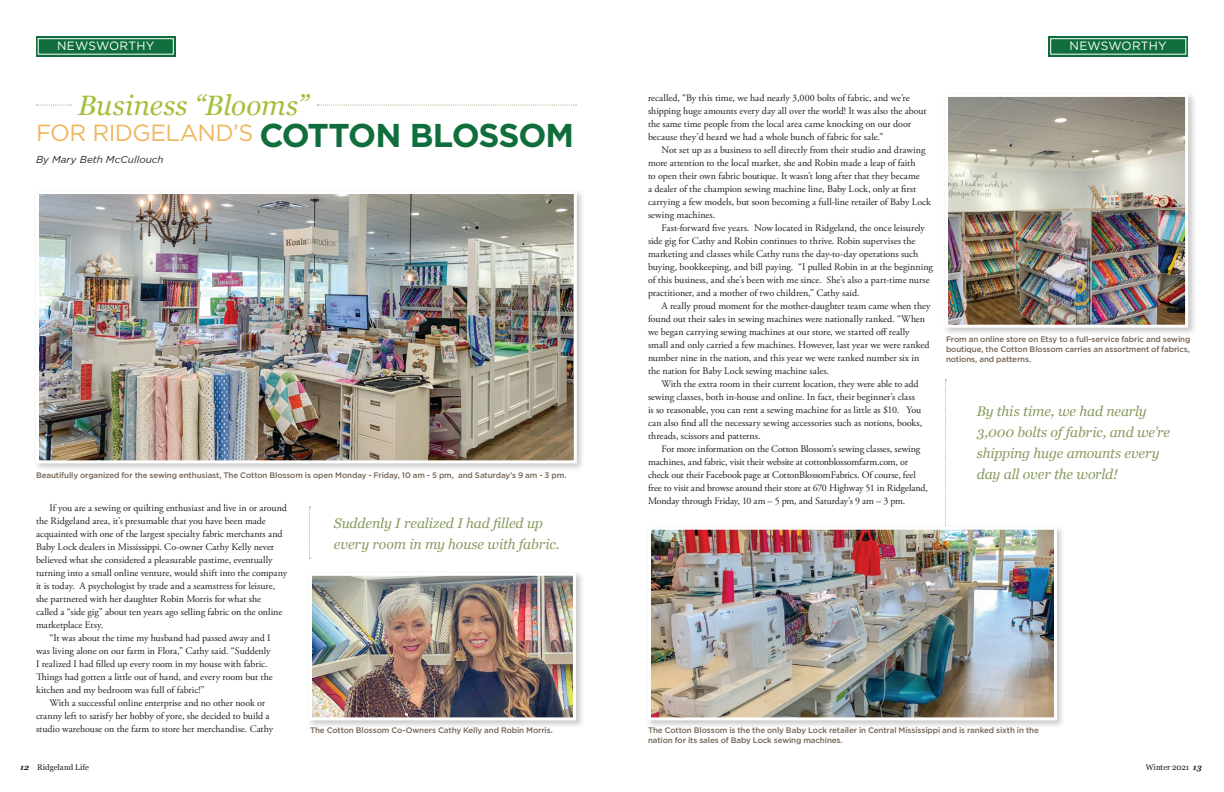
<style>
.page{position:relative;width:1224px;height:792px;background:#fff}
.page>*{position:absolute;margin:0;border:0;box-sizing:border-box;transform-origin:0 0}
.t1{font:italic 28px "Georgia";color:#a4bf3c}
.t2{font:23.4px "Gotham";letter-spacing:-.025em;color:#f0b65f}
.t3{font:italic 14px/21px "Georgia";letter-spacing:-.01em;color:#8a9b61}
.t4{font:12px "Gotham";letter-spacing:.02em;color:#fff}
.t5{font:10px/13px "Adobe Garamond Pro";color:#231f20}
.t6{font:italic 10px "Gotham";letter-spacing:.005em;color:#231f20}
.t7{font:500 8px/10px "Gotham";letter-spacing:-.015em;color:#746354}
.t8{font:8px "Georgia";letter-spacing:-.005em;color:#231f20}
.s1{font-weight:700;font-size:33px;color:#0f6e3b}
.s2{font-weight:700;font-style:italic}
</style>
<div class="page">
<svg style="left:945px;top:380px;width:2px;height:144px"></svg>
<div style="left:34px;top:189px;width:552px;height:283px;background:#231f20;opacity:.24"></div>
<img style="left:34px;top:190px;width:544px;height:275px">
<svg style="left:309px;top:507px;width:2px;height:52px"></svg>
<svg style="left:36px;top:105px;width:35px;height:1px"></svg>
<svg style="left:317px;top:105px;width:260px;height:1px"></svg>
<div style="left:307px;top:570px;width:278px;height:159px;background:#231f20;opacity:.24"></div>
<img style="left:308px;top:571px;width:270px;height:151px">
<div style="left:943px;top:91px;width:254px;height:245px;background:#231f20;opacity:.24"></div>
<img style="left:944px;top:92px;width:246px;height:237px">
<div style="left:646px;top:524px;width:419px;height:205px;background:#231f20;opacity:.24"></div>
<img style="left:646px;top:525px;width:412px;height:197px">
<div style="left:1048px;top:36px;width:140px;height:21px;background:#0f6e3b"></div>
<div style="left:1050px;top:38px;width:136px;height:16px;border:1px solid #fff"></div>
<div style="left:36px;top:36px;width:140px;height:21px;background:#0f6e3b"></div>
<div style="left:38px;top:38px;width:136px;height:16px;border:1px solid #fff"></div>
<p class="t4" style="left:57px;top:38px;width:99px">NEWSWORTHY</p>
<p class="t4" style="left:1070px;top:38px;width:99px">NEWSWORTHY</p>
<h1 class="t1" style="left:78px;top:85px;width:232px">Business “Blooms”</h1>
<h2 class="t2" style="left:36px;top:118px;width:540px">FOR RIDGELAND’S <span class="s1">COTTON BLOSSOM</span></h2>
<p class="t6" style="left:36px;top:154px;width:129px">By Mary Beth McCullouch</p>
<p class="t5" style="left:648px;top:92px;width:280px">recalled, “By this time, we had nearly 3,000 bolts of fabric, and we’re shipping huge amounts every day all over the world! It was also the about the same time people from the local area came knocking on our door because they’d heard we had a whole bunch of fabric for sale.”</p>
<p class="t5" style="left:648px;top:144px;width:285px;text-indent:14px">Not set up as a business to sell directly from their studio and drawing more attention to the local market, she and Robin made a leap of faith<br>to open their own fabric boutique. It wasn’t long after that they became<br>a dealer of the champion sewing machine line, Baby Lock, only at first carrying a few models, but soon becoming a full-line retailer of Baby Lock sewing machines.</p>
<p class="t5" style="left:648px;top:222px;width:287px;text-indent:14px">Fast-forward five years. Now located in Ridgeland, the once leisurely side gig for Cathy and Robin continues to thrive. Robin supervises the marketing and classes while Cathy runs the day-to-day operations such buying, bookkeeping, and bill paying. “I pulled Robin in at the beginning of this business, and she’s been with me since. She’s also a part-time nurse practitioner, and a mother of two children,” Cathy said.</p>
<p class="t5" style="left:648px;top:300px;width:284px;text-indent:14px">A really proud moment for the mother-daughter team came when they found out their sales in sewing machines were nationally ranked. “When we began carrying sewing machines at our store, we started off really small and only carried a few machines. However, last year we were ranked number nine in the nation, and this year we were ranked number six in the nation for Baby Lock sewing machine sales.</p>
<p class="t5" style="left:648px;top:378px;width:276px;text-indent:14px">With the extra room in their current location, they were able to add sewing classes, both in-house and online. In fact, their beginner’s class is so reasonable, you can rent a sewing machine for as little as $10. You can also find all the necessary sewing accessories such as notions, books, threads, scissors and patterns.</p>
<p class="t5" style="left:648px;top:443px;width:282px;text-indent:14px">For more information on the Cotton Blossom’s sewing classes, sewing machines, and fabric, visit their website at cottonblossomfarm.com, or check out their Facebook page at CottonBlossomFabrics. Of course, feel free to visit and browse around their store at 670 Highway 51 in Ridgeland, Monday through Friday, 10 am – 5 pm, and Saturday’s 9 am – 3 pm.</p>
<p class="t7" style="left:946px;top:334px;width:246px;text-align:justify">From an online store on Etsy to a full-service fabric and sewing boutique, the Cotton Blossom carries an assortment of fabrics, notions, and patterns.</p>
<h3 class="t3" style="left:977px;top:400px;width:195px">By this time, we had nearly<br>3,000 bolts of fabric, and we’re shipping huge amounts every day all over the world!</h3>
<p class="t7" style="left:36px;top:470px;width:532px">Beautifully organized for the sewing enthusiast, The Cotton Blossom is open Monday - Friday, 10 am - 5 pm, and Saturday’s 9 am - 3 pm.</p>
<p class="t5" style="left:50px;top:502px;width:239px">If you are a sewing or quilting enthusiast and live in or around</p>
<p class="t5" style="left:36px;top:515px;width:231px">the Ridgeland area, it’s presumable that you have been made</p>
<p class="t5" style="left:36px;top:528px;width:248px">acquainted with one of the largest specialty fabric merchants and</p>
<p class="t5" style="left:36px;top:541px;width:240px">Baby Lock dealers in Mississippi. Co-owner Cathy Kelly never</p>
<p class="t5" style="left:36px;top:554px;width:238px">believed what she considered a pleasurable pastime, eventually</p>
<p class="t5" style="left:36px;top:567px;width:253px">turning into a small online venture, would shift into the company</p>
<p class="t5" style="left:36px;top:580px;width:241px">it is today. A psychologist by trade and a seamstress for leisure,</p>
<p class="t5" style="left:36px;top:593px;width:227px">she partnered with her daughter Robin Morris for what she</p>
<p class="t5" style="left:36px;top:606px;width:248px">called a “side gig” about ten years ago selling fabric on the online</p>
<p class="t5" style="left:36px;top:619px;width:69px">marketplace Etsy.</p>
<p class="t5" style="left:50px;top:632px;width:222px">“It was about the time my husband had passed away and I</p>
<p class="t5" style="left:36px;top:645px;width:236px">was living alone on our farm in Flora,” Cathy said. “Suddenly</p>
<p class="t5" style="left:36px;top:658px;width:233px">I realized I had filled up every room in my house with fabric.</p>
<p class="t5" style="left:36px;top:671px;width:238px">Things had gotten a little out of hand, and every room but the</p>
<p class="t5" style="left:36px;top:684px;width:170px">kitchen and my bedroom was full of fabric!”</p>
<p class="t5" style="left:50px;top:697px;width:217px">With a successful online enterprise and no other nook or</p>
<p class="t5" style="left:36px;top:710px;width:235px">cranny left to satisfy her hobby of yore, she decided to build a</p>
<p class="t5" style="left:36px;top:723px;width:239px">studio warehouse on the farm to store her merchandise. Cathy</p>
<h3 class="t3" style="left:334px;top:512px;width:227px">Suddenly I realized I had filled up every room in my house with fabric.</h3>
<p class="t7" style="left:310px;top:725px;width:244px">The Cotton Blossom Co-Owners Cathy Kelly and Robin Morris.</p>
<p class="t7" style="left:648px;top:725px;width:392px">The Cotton Blossom is the the only Baby Lock retailer in Central Mississippi and is ranked sixth in the nation for its sales of Baby Lock sewing machines.</p>
<p class="t8" style="left:20px;top:761px;width:70px"><span class="s2">12</span> Ridgeland Life</p>
<p class="t8" style="left:1146px;top:761px;width:58px">Winter 2021 <span class="s2">13</span></p>
</div>
